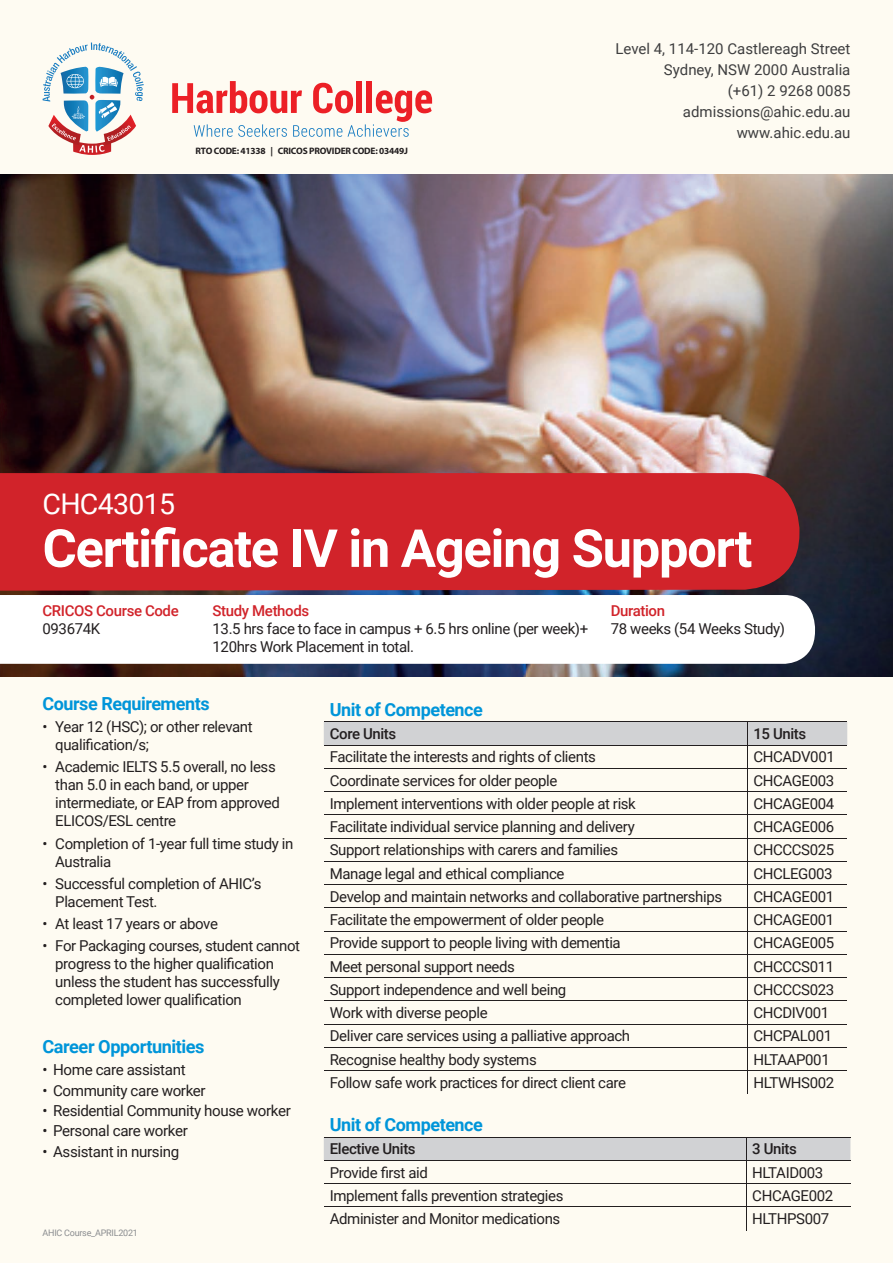
<style>
.page{position:relative;width:893px;height:1263px;background:#fefbf2}
.page>*{position:absolute;margin:0;border:0;box-sizing:border-box;transform-origin:0 0}
.t1{font:700 52.5px "Roboto";letter-spacing:-.025em;color:#fff}
.t2{font:28.5px "Roboto";letter-spacing:-.025em;color:#fff}
.t3{font:700 18.15px "Roboto";letter-spacing:-.025em;color:#0095d9}
.t4{font:700 18px "Roboto";letter-spacing:-.025em;color:#0095d9}
.t5{font:15.15px "Roboto";letter-spacing:-.025em;color:#231f20}
.t6{font:15px/18px "Roboto";letter-spacing:-.025em;color:#231f20}
.t7{font:15px/21px "Roboto";color:#3e3e3f;text-align:right}
.t8{font:500 15px "Roboto";letter-spacing:-.025em;color:#d1232a}
.t9{font:500 15px "Roboto";letter-spacing:-.025em;color:#231f20}
.t10{font:700 9.3px "Myriad Pro";letter-spacing:-.025em;color:#231f20}
.t11{font:9px "Roboto";letter-spacing:-.025em;color:#8b8d90}
</style>
<div class="page">
<svg style="left:43px;top:43px;width:101px;height:112px"></svg>
<svg style="left:172px;top:81px;width:260px;height:56px"></svg>
<img style="left:0;top:174px;width:893px;height:502px">
<div style="left:0;top:473px;width:799px;height:118px;background:#d1232a"></div>
<div style="left:0;top:595px;width:815px;height:69px;background:#fff"></div>
<svg style="left:324px;top:722px;width:523px;height:372px"></svg>
<svg style="left:324px;top:1137px;width:526px;height:93px"></svg>
<p class="t10" style="left:195px;top:145px;width:214px">RTO CODE: 41338 | CRICOS PROVIDER CODE: 03449J</p>
<p class="t7" style="left:615px;top:37px;width:237px">Level 4, 114-120 Castlereagh Street<br>Sydney, NSW 2000 Australia<br>(+61) 2 9268 0085 admissions@ahic.edu.au www.ahic.edu.au</p>
<h2 class="t2" style="left:43px;top:484px;width:134px">CHC43015</h2>
<h1 class="t1" style="left:43px;top:511px;width:711px">Certificate IV in Ageing Support</h1>
<p class="t8" style="left:43px;top:600px;width:138px">CRICOS Course Code</p>
<p class="t6" style="left:43px;top:619px;width:59px">093674K</p>
<p class="t8" style="left:213px;top:600px;width:98px">Study Methods</p>
<p class="t6" style="left:213px;top:619px;width:377px">13.5 hrs face to face in campus + 6.5 hrs online (per week)+<br>120hrs Work Placement in total.</p>
<p class="t8" style="left:611px;top:600px;width:56px">Duration</p>
<p class="t6" style="left:611px;top:619px;width:176px">78 weeks (54 Weeks Study)</p>
<p class="t4" style="left:43px;top:691px;width:169px">Course Requirements</p>
<p class="t6" style="left:55px;top:717px;width:199px;text-indent:-13px">• Year 12 (HSC); or other relevant qualification/s;</p>
<p class="t6" style="left:55px;top:757px;width:226px;text-indent:-13px">• Academic IELTS 5.5 overall, no less than 5.0 in each band, or upper intermediate, or EAP from approved<br>ELICOS/ESL centre</p>
<p class="t6" style="left:55px;top:834px;width:240px;text-indent:-13px">• Completion of 1-year full time study in<br>Australia</p>
<p class="t6" style="left:55px;top:874px;width:208px;text-indent:-13px">• Successful completion of AHIC’s<br>Placement Test.</p>
<p class="t6" style="left:43px;top:914px;width:177px">• At least 17 years or above</p>
<p class="t6" style="left:55px;top:936px;width:246px;text-indent:-13px">• For Packaging courses, student cannot progress to the higher qualification unless the student has successfully completed lower qualification</p>
<p class="t3" style="left:43px;top:1034px;width:164px">Career Opportunities</p>
<p class="t5" style="left:43px;top:1059px;width:145px">• Home care assistant</p>
<p class="t5" style="left:43px;top:1080px;width:165px">• Community care worker</p>
<p class="t5" style="left:43px;top:1100px;width:250px">• Residential Community house worker</p>
<p class="t5" style="left:43px;top:1120px;width:147px">• Personal care worker</p>
<p class="t5" style="left:43px;top:1141px;width:138px">• Assistant in nursing</p>
<p class="t11" style="left:43px;top:1226px;width:97px">AHIC Course_APRIL2021</p>
<p class="t4" style="left:330px;top:697px;width:155px">Unit of Competence</p>
<p class="t9" style="left:330px;top:723px;width:68px">Core Units</p>
<p class="t9" style="left:753px;top:723px;width:54px">15 Units</p>
<p class="t6" style="left:330px;top:747px;width:268px">Facilitate the interests and rights of clients</p>
<p class="t6" style="left:753px;top:747px;width:83px">CHCADV001</p>
<p class="t6" style="left:330px;top:771px;width:229px">Coordinate services for older people</p>
<p class="t6" style="left:753px;top:771px;width:82px">CHCAGE003</p>
<p class="t6" style="left:330px;top:794px;width:308px">Implement interventions with older people at risk</p>
<p class="t6" style="left:753px;top:794px;width:82px">CHCAGE004</p>
<p class="t6" style="left:330px;top:817px;width:306px">Facilitate individual service planning and delivery</p>
<p class="t6" style="left:753px;top:817px;width:82px">CHCAGE006</p>
<p class="t6" style="left:330px;top:840px;width:290px">Support relationships with carers and families</p>
<p class="t6" style="left:753px;top:840px;width:82px">CHCCCS025</p>
<p class="t6" style="left:330px;top:864px;width:236px">Manage legal and ethical compliance</p>
<p class="t6" style="left:753px;top:864px;width:81px">CHCLEG003</p>
<p class="t6" style="left:330px;top:887px;width:394px">Develop and maintain networks and collaborative partnerships</p>
<p class="t6" style="left:753px;top:887px;width:82px">CHCAGE001</p>
<p class="t6" style="left:330px;top:910px;width:276px">Facilitate the empowerment of older people</p>
<p class="t6" style="left:753px;top:910px;width:82px">CHCAGE001</p>
<p class="t6" style="left:330px;top:933px;width:292px">Provide support to people living with dementia</p>
<p class="t6" style="left:753px;top:933px;width:82px">CHCAGE005</p>
<p class="t6" style="left:330px;top:957px;width:187px">Meet personal support needs</p>
<p class="t6" style="left:753px;top:957px;width:82px">CHCCCS011</p>
<p class="t6" style="left:330px;top:980px;width:238px">Support independence and well being</p>
<p class="t6" style="left:753px;top:980px;width:82px">CHCCCS023</p>
<p class="t6" style="left:330px;top:1003px;width:159px">Work with diverse people</p>
<p class="t6" style="left:753px;top:1003px;width:77px">CHCDIV001</p>
<p class="t6" style="left:330px;top:1026px;width:302px">Deliver care services using a palliative approach</p>
<p class="t6" style="left:753px;top:1026px;width:80px">CHCPAL001</p>
<p class="t6" style="left:330px;top:1050px;width:209px">Recognise healthy body systems</p>
<p class="t6" style="left:753px;top:1050px;width:78px">HLTAAP001</p>
<p class="t6" style="left:330px;top:1073px;width:298px">Follow safe work practices for direct client care</p>
<p class="t6" style="left:753px;top:1073px;width:82px">HLTWHS002</p>
<p class="t4" style="left:330px;top:1112px;width:155px">Unit of Competence</p>
<p class="t9" style="left:330px;top:1138px;width:87px">Elective Units</p>
<p class="t9" style="left:752px;top:1138px;width:46px">3 Units</p>
<p class="t6" style="left:330px;top:1162px;width:100px">Provide first aid</p>
<p class="t6" style="left:752px;top:1162px;width:73px">HLTAID003</p>
<p class="t6" style="left:330px;top:1186px;width:235px">Implement falls prevention strategies</p>
<p class="t6" style="left:752px;top:1186px;width:82px">CHCAGE002</p>
<p class="t6" style="left:330px;top:1209px;width:232px">Administer and Monitor medications</p>
<p class="t6" style="left:752px;top:1209px;width:79px">HLTHPS007</p>
</div>
